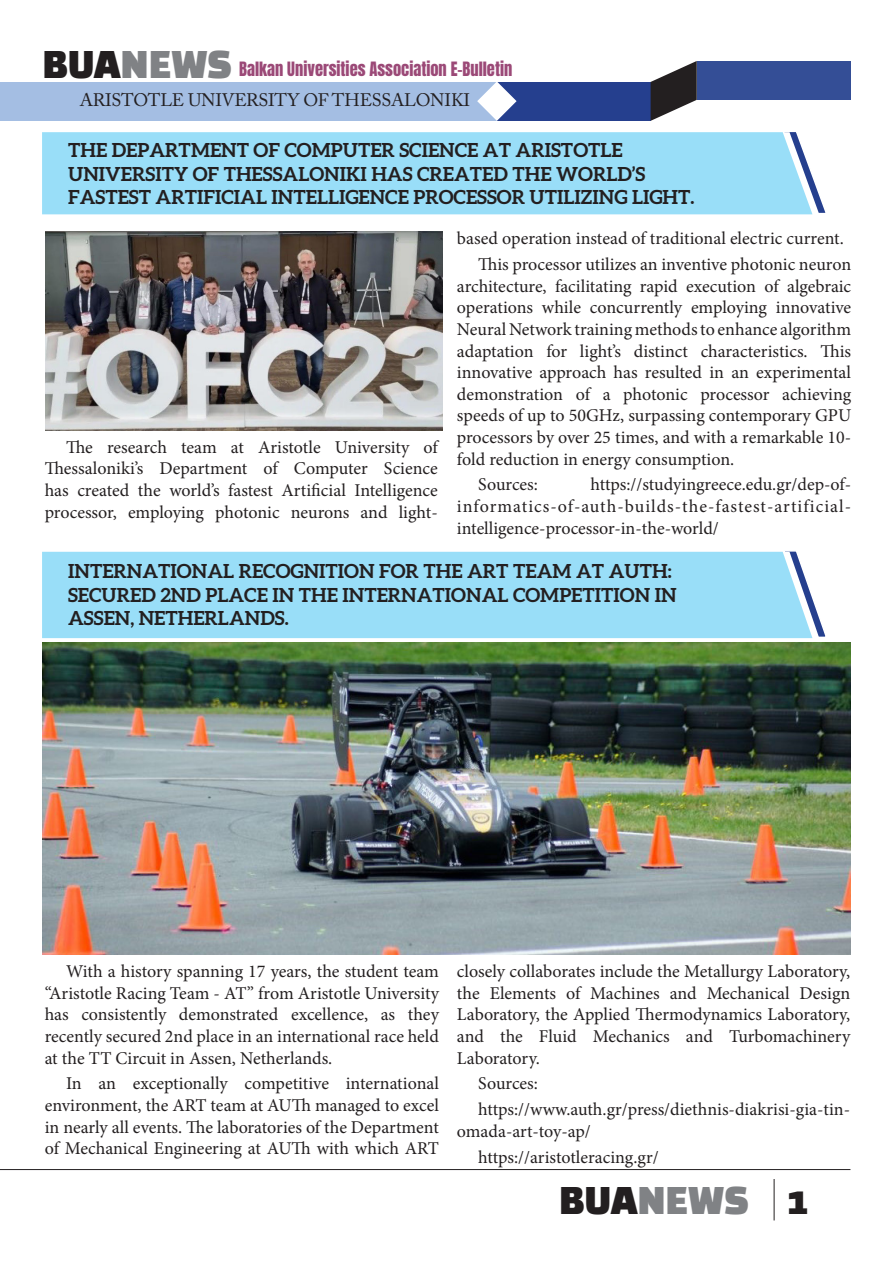
<style>
.page{position:relative;width:893px;height:1263px;background:#fff}
.page>*{position:absolute;margin:0;border:0;box-sizing:border-box;transform-origin:0 0}
.t1{font:36px "Black Han Sans";color:#231f20}
.t2{font:700 19.5px/23.4px "Aleo";color:#231f20}
.t3{font:18px/21.6px "Minion Pro";color:#231f20;text-align:justify}
.t4{font:18px "Adobe Caslon Pro";letter-spacing:-.01em;color:#231f20}
.t5{font:16.5px "Anton";color:#9b4977}
.s1{font-family:"Black Han Sans";font-size:36px;color:#231f20}
.s2{font-family:"Black Han Sans";font-size:36px;color:#808285}
.s3{color:#808285}
</style>
<div class="page">
<div style="left:697px;top:61px;width:153px;height:39px;background:#344e96"></div>
<div style="left:497px;top:82px;width:154px;height:39px;background:#253f8e"></div>
<div style="left:0;top:82px;width:497px;height:39px;background:#a4bee3"></div>
<svg style="left:651px;top:61px;width:46px;height:60px"></svg>
<svg style="left:477px;top:82px;width:40px;height:39px"></svg>
<hr style="left:774px;top:1179px;width:1px;height:41px;background:#231f20">
<hr style="left:0;top:1169px;width:850px;height:1px;background:#231f20">
<img style="left:45px;top:231px;width:397px;height:199px">
<svg style="left:780px;top:176px;width:46px;height:39px"></svg>
<svg style="left:780px;top:551px;width:46px;height:88px"></svg>
<div style="left:42px;top:132px;width:770px;height:82px;background:#99def8"></div>
<div style="left:42px;top:552px;width:770px;height:86px;background:#99def8"></div>
<img style="left:42px;top:642px;width:808px;height:313px">
<p class="t5" style="left:43px;top:61px;width:471px"><span class="s1">BUA</span><span class="s2">NEWS</span> Balkan Universities Association E-Bulletin</p>
<p class="t4" style="left:80px;top:90px;width:392px">ARISTOTLE UNIVERSITY OF THESSALONIKI</p>
<p class="t2" style="left:68px;top:139px;width:628px">THE DEPARTMENT OF COMPUTER SCIENCE AT ARISTOTLE<br>UNIVERSITY OF THESSALONIKI HAS CREATED THE WORLD’S<br>FASTEST ARTIFICIAL INTELLIGENCE PROCESSOR UTILIZING LIGHT.</p>
<p class="t3" style="left:45px;top:436px;width:395px;text-align:right">The research team at Aristotle University of<br>Thessaloniki’s Department of Computer Science</p>
<p class="t3" style="left:45px;top:479px;width:395px">has created the world’s fastest Artificial Intelligence</p>
<p class="t3" style="left:45px;top:501px;width:395px">processor, employing photonic neurons and light-</p>
<p class="t3" style="left:457px;top:228px;width:388px">based operation instead of traditional electric current.</p>
<p class="t3" style="left:457px;top:254px;width:396px;text-indent:21px">This processor utilizes an inventive photonic neuron architecture, facilitating rapid execution of algebraic operations while concurrently employing innovative Neural Network training methods to enhance algorithm adaptation for light’s distinct characteristics. This innovative approach has resulted in an experimental demonstration of a photonic processor achieving speeds of up to 50GHz, surpassing contemporary GPU processors by over 25 times, and with a remarkable 10- fold reduction in energy consumption.</p>
<p class="t3" style="left:478px;top:474px;width:61px">Sources:</p>
<p class="t3" style="left:457px;top:474px;width:396px;text-indent:134px">https://studyingreece.edu.gr/dep-of&shy;informatics-of-auth-builds-the-fastest-artificial&shy;intelligence-processor-in-the-world/</p>
<p class="t2" style="left:68px;top:560px;width:610px">INTERNATIONAL RECOGNITION FOR THE ART TEAM AT AUTH:<br>SECURED 2ND PLACE IN THE INTERNATIONAL COMPETITION IN<br>ASSEN, NETHERLANDS.</p>
<p class="t3" style="left:45px;top:961px;width:396px;text-indent:21px">With a history spanning 17 years, the student team “Aristotle Racing Team - ΑΤ” from Aristotle University has consistently demonstrated excellence, as they recently secured 2nd place in an international race held at the TT Circuit in Assen, Netherlands.</p>
<p class="t3" style="left:45px;top:1073px;width:396px;text-indent:21px">In an exceptionally competitive international environment, the ART team at AUTh managed to excel in nearly all events. The laboratories of the Department of Mechanical Engineering at AUTh with which ART</p>
<p class="t3" style="left:457px;top:961px;width:395px">closely collaborates include the Metallurgy Laboratory, the Elements of Machines and Mechanical Design Laboratory, the Applied Thermodynamics Laboratory, and the Fluid Mechanics and Turbomachinery Laboratory.</p>
<p class="t3" style="left:478px;top:1071px;width:373px;line-height:25.8px">Sources: https://www.auth.gr/press/diethnis-diakrisi-gia-tin-</p>
<p class="t3" style="left:478px;top:1118px;width:182px;line-height:25.8px;text-indent:-21px">omada-art-toy-ap/ https://aristotleracing.gr/</p>
<h1 class="t1" style="left:559px;top:1184px;width:251px">BUA<span class="s3">NEWS</span> 1</h1>
</div>
